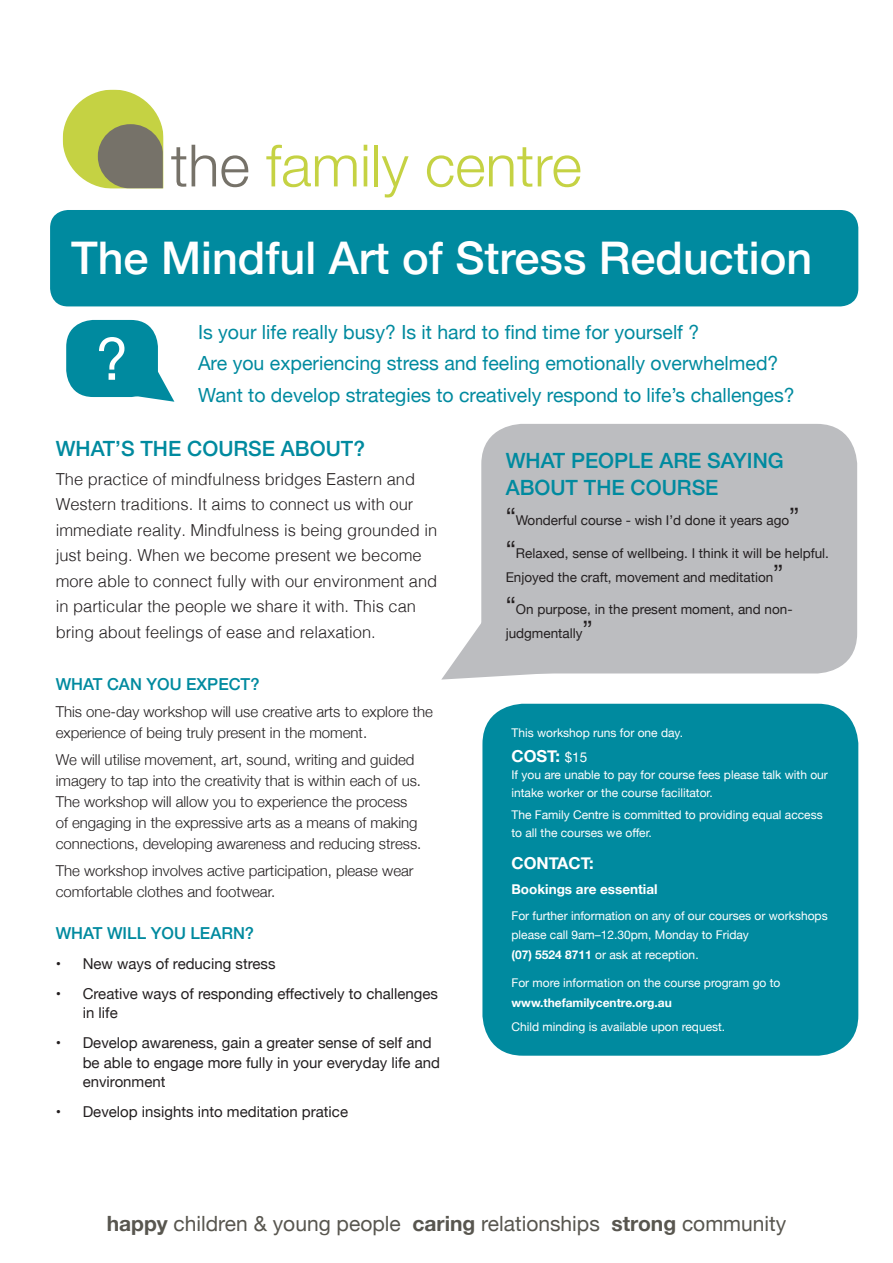
<style>
.page{position:relative;width:893px;height:1263px;background:#fff}
.page>*{position:absolute;margin:0;border:0;box-sizing:border-box;transform-origin:0 0}
.t1{font:58.5px "Helvetica Neue";color:#fff}
.t2{font:300 58.35px "Helvetica Neue";color:#c5d243}
.t3{font:500 45px "Helvetica Neue";color:#fff}
.t4{font:21px "Helvetica Neue";color:#58564f}
.t5{font:500 21px/27px "Helvetica Neue";color:#008a9f}
.t6{font:19.5px "Helvetica Neue";color:#008a9f}
.t7{font:300 16.5px/25.5px "Helvetica";color:#231f20}
.t8{font:500 16.5px "Helvetica Neue";color:#008a9f}
.t9{font:700 16.5px "Helvetica Neue";color:#fff}
.t10{font:300 15px/21px "Helvetica Neue";color:#231f20}
.t11{font:15px/19.5px "Helvetica Neue";color:#231f20}
.t12{font:13.5px/24px "Helvetica Neue";color:#231f20}
.t13{font:700 13.5px "Helvetica Neue";color:#fff}
.t14{font:12px/18px "Helvetica Neue";color:#fff}
.t15{font:700 12px "Helvetica Neue";color:#fff}
.s1{color:#767269}
.s2{font-size:24px}
.s3{font-weight:400;font-size:13.5px}
.s4{font-weight:700}
</style>
<div class="page">
<div style="left:50px;top:210px;width:808px;height:96px;background:#008a9f;border-radius:18px"></div>
<div style="left:481px;top:424px;width:376px;height:249px;background:#bcbdc0;border-radius:40px"></div>
<svg style="left:441px;top:594px;width:134px;height:86px"></svg>
<div style="left:482px;top:704px;width:376px;height:352px;background:#008a9f;border-radius:40px"></div>
<svg style="left:63px;top:90px;width:101px;height:99px"></svg>
<div style="left:66px;top:320px;width:92px;height:77px;background:#008a9f;border-radius:27px"></div>
<svg style="left:135px;top:361px;width:39px;height:41px"></svg>
<p class="t2" style="left:171px;top:119px;width:412px"><span class="s1">the</span> family centre</p>
<p class="t3" style="left:71px;top:221px;width:743px">The Mindful Art of Stress Reduction</p>
<p class="t1" style="left:96px;top:317px;width:34px">?</p>
<p class="t6" style="left:198px;top:317px;width:503px">Is your life really busy? Is it hard to find time for yourself ?</p>
<p class="t6" style="left:198px;top:349px;width:582px">Are you experiencing stress and feeling emotionally overwhelmed?</p>
<p class="t6" style="left:198px;top:380px;width:598px">Want to develop strategies to creatively respond to life’s challenges?</p>
<p class="t5" style="left:56px;top:433px;width:311px">WHAT’S THE COURSE ABOUT?</p>
<p class="t7" style="left:56px;top:465px;width:383px">The practice of mindfulness bridges Eastern and Western traditions. It aims to connect us with our immediate reality. Mindfulness is being grounded in just being. When we become present we become more able to connect fully with our environment and in particular the people we share it with. This can bring about feelings of ease and relaxation.</p>
<p class="t8" style="left:56px;top:670px;width:205px">WHAT CAN YOU EXPECT?</p>
<p class="t10" style="left:56px;top:700px;width:379px">This one-day workshop will use creative arts to explore the experience of being truly present in the moment.</p>
<p class="t10" style="left:56px;top:748px;width:367px">We will utilise movement, art, sound, writing and guided imagery to tap into the creativity that is within each of us.<br>The workshop will allow you to experience the process of engaging in the expressive arts as a means of making connections, developing awareness and reducing stress.</p>
<p class="t10" style="left:56px;top:859px;width:359px">The workshop involves active participation, please wear comfortable clothes and footwear.</p>
<p class="t8" style="left:56px;top:919px;width:200px">WHAT WILL YOU LEARN?</p>
<p class="t11" style="left:56px;top:954px;width:221px">• New ways of reducing stress</p>
<p class="t11" style="left:83px;top:984px;width:357px;text-indent:-27px">• Creative ways of responding effectively to challenges in life</p>
<p class="t11" style="left:83px;top:1034px;width:359px;text-indent:-27px">• Develop awareness, gain a greater sense of self and be able to engage more fully in your everyday life and environment</p>
<p class="t11" style="left:56px;top:1103px;width:294px">• Develop insights into meditation pratice</p>
<p class="t5" style="left:506px;top:445px;width:280px">WHAT PEOPLE ARE SAYING<br>ABOUT THE COURSE</p>
<p class="t12" style="left:506px;top:509px;width:295px"><span class="s2">“</span>Wonderful course - wish I’d done it years ago<span class="s2">”</span></p>
<p class="t12" style="left:506px;top:542px;width:325px"><span class="s2">“</span>Relaxed, sense of wellbeing. I think it will be helpful.<br>Enjoyed the craft, movement and meditation<span class="s2">”</span></p>
<p class="t12" style="left:506px;top:597px;width:288px"><span class="s2">“</span>On purpose, in the present moment, and non&shy;judgmentally<span class="s2">”</span></p>
<p class="t14" style="left:511px;top:724px;width:173px">This workshop runs for one day.</p>
<p class="t9" style="left:511px;top:743px;width:77px">COST: <span class="s3">$15</span></p>
<p class="t14" style="left:511px;top:766px;width:318px">If you are unable to pay for course fees please talk with our intake worker or the course facilitator.</p>
<p class="t14" style="left:511px;top:807px;width:313px">The Family Centre is committed to providing equal access to all the courses we offer.</p>
<p class="t9" style="left:511px;top:850px;width:84px">CONTACT:</p>
<p class="t13" style="left:511px;top:879px;width:148px">Bookings are essential</p>
<p class="t14" style="left:511px;top:906px;width:318px;line-height:19.5px">For further information on any of our courses or workshops please call 9am–12.30pm, Monday to Friday</p>
<p class="t14" style="left:511px;top:946px;width:189px"><span class="s4">(07) 5524 8711</span> or ask at reception.</p>
<p class="t14" style="left:511px;top:975px;width:270px">For more information on the course program go to</p>
<p class="t15" style="left:511px;top:993px;width:162px">www.thefamilycentre.org.au</p>
<p class="t14" style="left:511px;top:1018px;width:215px">Child minding is available upon request.</p>
<p class="t4" style="left:107px;top:1208px;width:681px"><span class="s4">happy</span> children &amp; young people <span class="s4">caring</span> relationships <span class="s4">strong</span> community</p>
</div>
